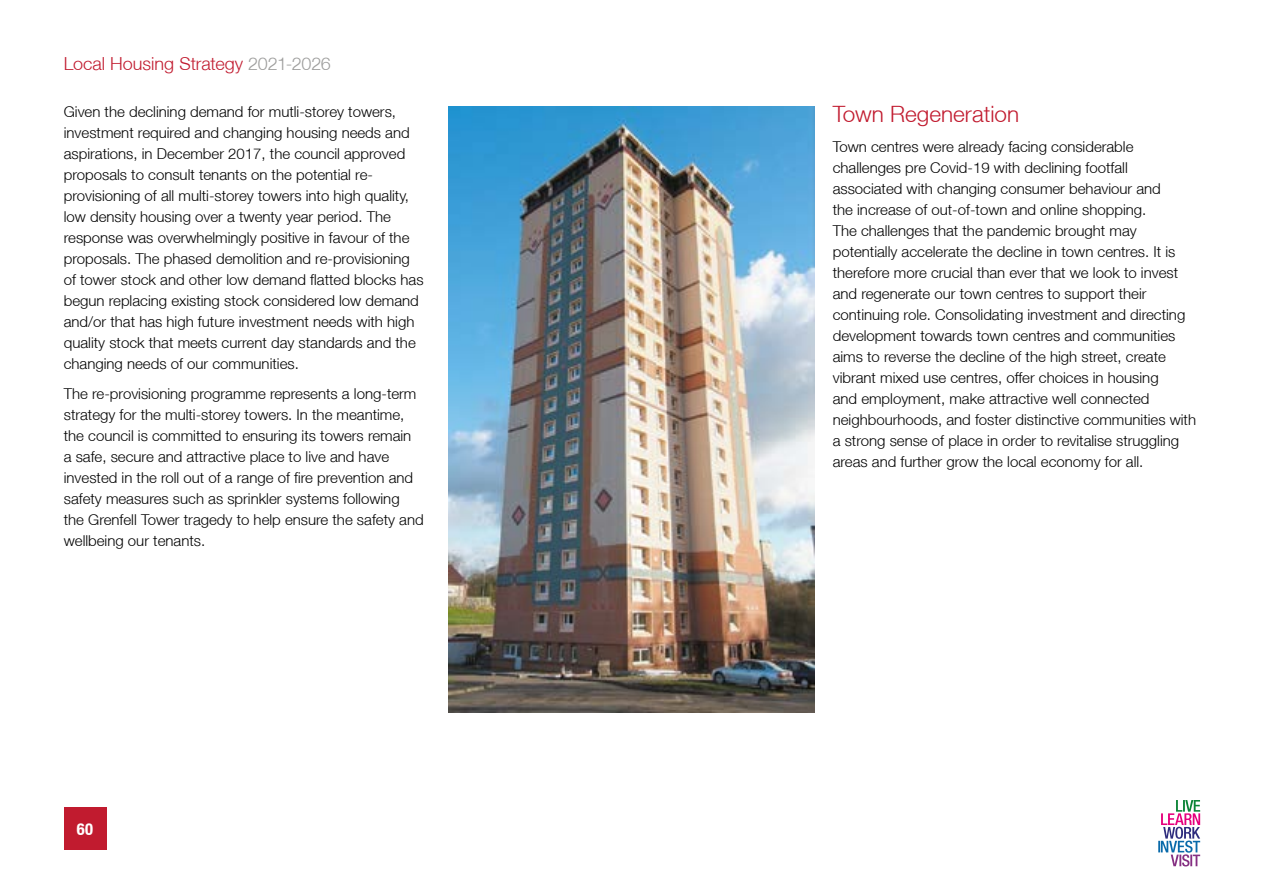
<style>
.page{position:relative;width:1263px;height:893px;background:#fff}
.page>*{position:absolute;margin:0;border:0;box-sizing:border-box;transform-origin:0 0}
.t1{font:300 22.5px "Helvetica Neue LT";color:#c11b2f}
.t2{font:300 18px "Helvetica Neue LT";color:#c11b2f}
.t3{font:700 condensed 16.5px "Helvetica Neue LT";color:#fff}
.t4{font:300 15px/21px "Helvetica Neue LT";color:#000}
.s1{color:#9d9d9c}
</style>
<div class="page">
<img style="left:448px;top:106px;width:367px;height:607px">
<div style="left:64px;top:807px;width:42px;height:42px;background:#c11b2f"></div>
<svg style="left:1158px;top:800px;width:42px;height:66px"></svg>
<p class="t2" style="left:64px;top:52px;width:269px">Local Housing Strategy <span class="s1">2021-2026</span></p>
<p class="t4" style="left:64px;top:101px;width:361px">Given the declining demand for mutli-storey towers, investment required and changing housing needs and aspirations, in December 2017, the council approved proposals to consult tenants on the potential re&shy;provisioning of all multi-storey towers into high quality, low density housing over a twenty year period. The response was overwhelmingly positive in favour of the proposals. The phased demolition and re-provisioning of tower stock and other low demand flatted blocks has begun replacing existing stock considered low demand and/or that has high future investment needs with high quality stock that meets current day standards and the changing needs of our communities.</p>
<p class="t4" style="left:64px;top:382px;width:361px">The re-provisioning programme represents a long-term strategy for the multi-storey towers. In the meantime, the council is committed to ensuring its towers remain<br>a safe, secure and attractive place to live and have invested in the roll out of a range of fire prevention and safety measures such as sprinkler systems following the Grenfell Tower tragedy to help ensure the safety and wellbeing our tenants.</p>
<p class="t3" style="left:77px;top:819px;width:18px">60</p>
<h1 class="t1" style="left:833px;top:101px;width:188px">Town Regeneration</h1>
<p class="t4" style="left:833px;top:136px;width:365px">Town centres were already facing considerable challenges pre Covid-19 with declining footfall associated with changing consumer behaviour and<br>the increase of out-of-town and online shopping.<br>The challenges that the pandemic brought may potentially accelerate the decline in town centres. It is therefore more crucial than ever that we look to invest and regenerate our town centres to support their continuing role. Consolidating investment and directing development towards town centres and communities aims to reverse the decline of the high street, create vibrant mixed use centres, offer choices in housing<br>and employment, make attractive well connected neighbourhoods, and foster distinctive communities with a strong sense of place in order to revitalise struggling areas and further grow the local economy for all.</p>
</div>
